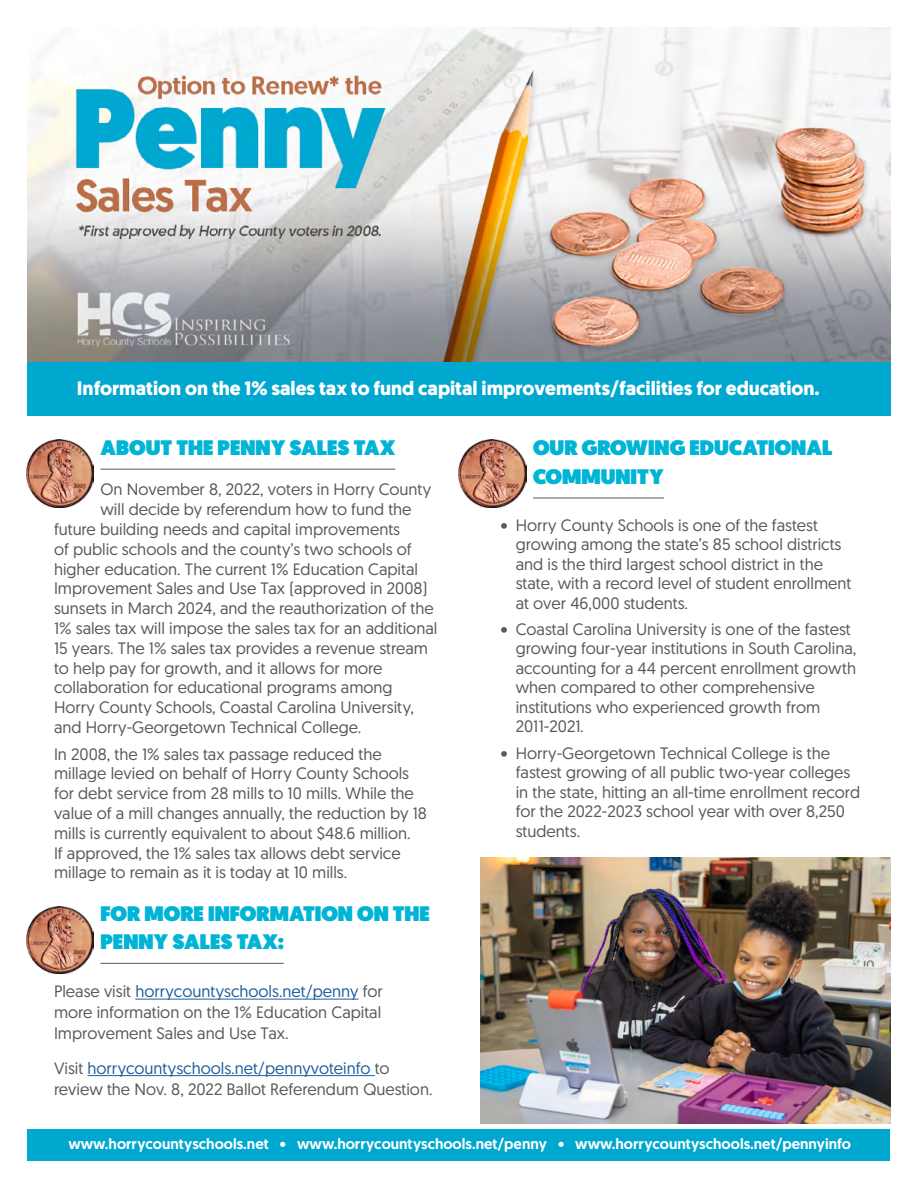
<style>
.page{position:relative;width:918px;height:1188px;background:#fff}
.page>*{position:absolute;margin:0;border:0;box-sizing:border-box;transform-origin:0 0}
.t1{font:900 21px/28.8px "Geomanist";color:#00b4d6}
.t2{font:700 19.5px "Geomanist";color:#fff}
.t3{font:16.5px/19.5px "Geomanist";color:#58595b}
.t4{font:500 15px "Geomanist";color:#fff}
.s1{color:#215e9e}
</style>
<div class="page">
<img style="left:27px;top:27px;width:864px;height:335px">
<hr style="left:101px;top:469px;width:294px;height:1px;background:#58595b">
<div style="left:27px;top:362px;width:864px;height:54px;background:#00a7cf"></div>
<div style="left:28px;top:1130px;width:862px;height:31px;background:#00a7cf"></div>
<img style="left:26px;top:440px;width:68px;height:67px">
<img style="left:26px;top:906px;width:68px;height:68px">
<hr style="left:533px;top:498px;width:131px;height:1px;background:#58595b">
<img style="left:459px;top:440px;width:67px;height:67px">
<img style="left:481px;top:858px;width:409px;height:265px">
<hr style="left:101px;top:963px;width:183px;height:1px;background:#58595b">
<hr style="left:135px;top:999px;width:224px;height:1px;background:#215e9e">
<hr style="left:88px;top:1075px;width:287px;height:1px;background:#215e9e">
<p class="t2" style="left:77px;top:375px;width:744px">Information on the 1% sales tax to fund capital improvements/facilities for education.</p>
<p class="t1" style="left:101px;top:434px;width:296px">ABOUT THE PENNY SALES TAX</p>
<p class="t3" style="left:101px;top:479px;width:332px">On November 8, 2022, voters in Horry County</p>
<p class="t3" style="left:101px;top:499px;width:313px">will decide by referendum how to fund the</p>
<p class="t3" style="left:54px;top:519px;width:348px">future building needs and capital improvements</p>
<p class="t3" style="left:54px;top:539px;width:359px">of public schools and the county’s two schools of</p>
<p class="t3" style="left:54px;top:559px;width:365px">higher education. The current 1% Education Capital</p>
<p class="t3" style="left:54px;top:578px;width:375px">Improvement Sales and Use Tax (approved in 2008)</p>
<p class="t3" style="left:54px;top:598px;width:381px">sunsets in March 2024, and the reauthorization of the</p>
<p class="t3" style="left:54px;top:618px;width:385px">1% sales tax will impose the sales tax for an additional</p>
<p class="t3" style="left:54px;top:638px;width:376px">15 years. The 1% sales tax provides a revenue stream</p>
<p class="t3" style="left:54px;top:658px;width:330px">to help pay for growth, and it allows for more</p>
<p class="t3" style="left:54px;top:677px;width:340px">collaboration for educational programs among</p>
<p class="t3" style="left:54px;top:697px;width:362px">Horry County Schools, Coastal Carolina University,</p>
<p class="t3" style="left:54px;top:717px;width:309px">and Horry-Georgetown Technical College.</p>
<p class="t3" style="left:54px;top:743px;width:374px">In 2008, the 1% sales tax passage reduced the millage levied on behalf of Horry County Schools for debt service from 28 mills to 10 mills. While the value of a mill changes annually, the reduction by 18 mills is currently equivalent to about $48.6 million.<br>If approved, the 1% sales tax allows debt service millage to remain as it is today at 10 mills.</p>
<p class="t1" style="left:101px;top:899px;width:331px">FOR MORE INFORMATION ON THE<br>PENNY SALES TAX:</p>
<p class="t3" style="left:54px;top:981px;width:330px;line-height:21px;text-align:justify">Please visit <span class="s1">horrycountyschools.net/penny</span> for more information on the 1% Education Capital Improvement Sales and Use Tax.</p>
<p class="t3" style="left:54px;top:1057px;width:380px;line-height:21px">Visit <span class="s1">horrycountyschools.net/pennyvoteinfo</span> to review the Nov. 8, 2022 Ballot Referendum Question.</p>
<p class="t1" style="left:533px;top:434px;width:301px">OUR GROWING EDUCATIONAL<br>COMMUNITY</p>
<p class="t3" style="left:516px;top:515px;width:337px;text-indent:-15px">• Horry County Schools is one of the fastest growing among the state’s 85 school districts and is the third largest school district in the state, with a record level of student enrollment at over 46,000 students.</p>
<p class="t3" style="left:516px;top:619px;width:342px;text-indent:-15px">• Coastal Carolina University is one of the fastest growing four-year institutions in South Carolina, accounting for a 44 percent enrollment growth when compared to other comprehensive institutions who experienced growth from 2011-2021.</p>
<p class="t3" style="left:516px;top:743px;width:346px;text-indent:-15px">• Horry-Georgetown Technical College is the fastest growing of all public two-year colleges in the state, hitting an all-time enrollment record for the 2022-2023 school year with over 8,250 students.</p>
<p class="t4" style="left:68px;top:1134px;width:784px">www.horrycountyschools.net • www.horrycountyschools.net/penny • www.horrycountyschools.net/pennyinfo</p>
</div>
